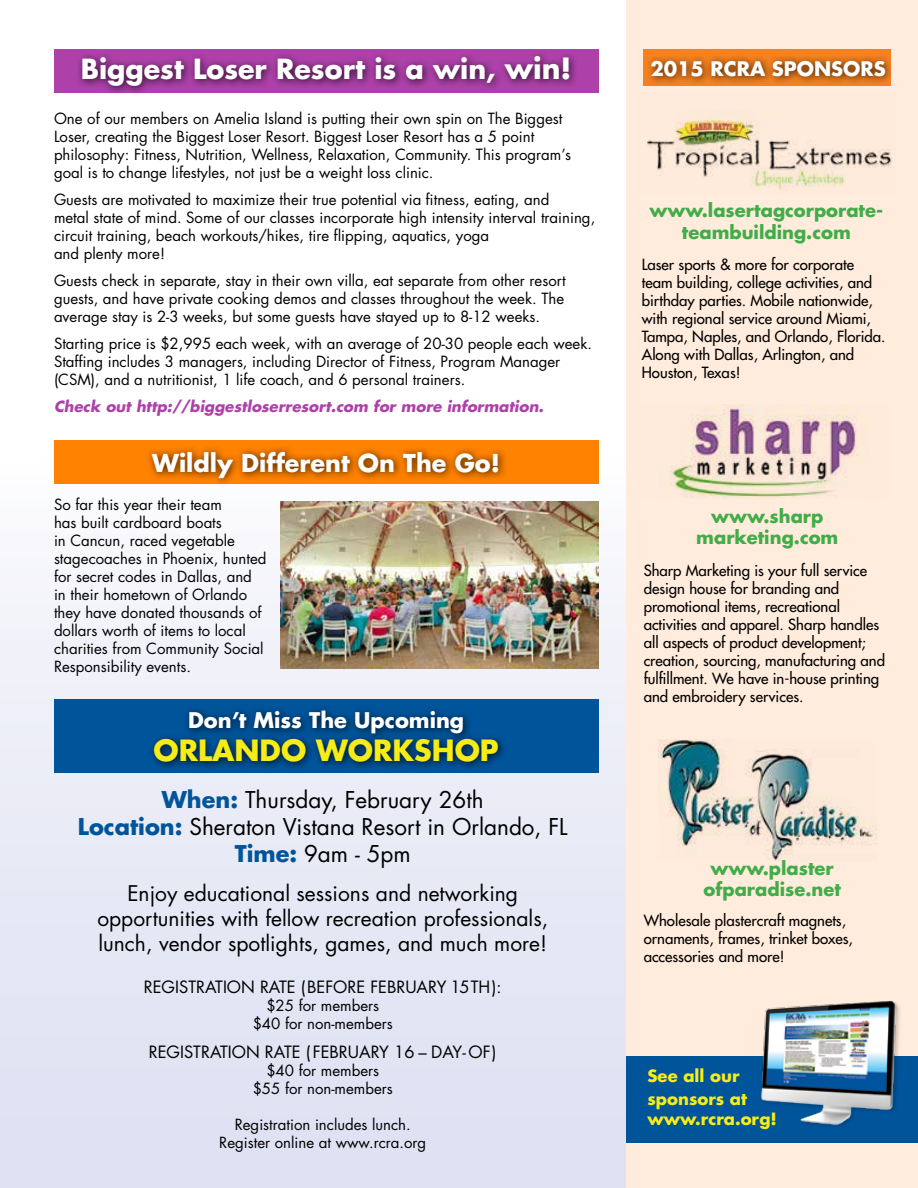
<style>
.page{position:relative;width:918px;height:1188px;background:#fff}
.page>*{position:absolute;margin:0;border:0;box-sizing:border-box;transform-origin:0 0}
.t1{font:700 28.5px "Futura";color:#f7ec16}
.t2{font:700 27px "Futura";color:#fff}
.t3{font:700 24px "Futura";color:#fff}
.t4{font:22.5px/27px "Futura";color:#000;text-align:center}
.t5{font:21px/25.2px "Futura";color:#000;text-align:center}
.t6{font:700 21px "Futura";color:#fff}
.t7{font:700 19.5px "Futura";color:#fff}
.t8{font:700 18px/21.6px "Futura";color:#41ad49;text-align:center}
.t9{font:16.5px "Futura";color:#000}
.t10{font:700 16.5px/23.4px "Futura";color:#f7ec16}
.t11{font:15px/18px "Futura";color:#000}
.t12{font:15px/18px "Futura";color:#000}
.t13{font:italic 700 15px "Futura";color:#ad41a9}
.s1{font-size:28.5px}
.s2{font-weight:700;color:#00549a}
</style>
<div class="page">
<div style="left:0;top:459px;width:629px;height:729px;background:linear-gradient(to bottom,#f8f8fa,#dbdff1)"></div>
<div style="left:626px;top:0;width:292px;height:1188px;background:#ffecdc"></div>
<div style="left:54px;top:49px;width:544px;height:44px;background:#ad41a9"></div>
<div style="left:54px;top:440px;width:544px;height:44px;background:#ff8200"></div>
<div style="left:75px;top:50px;width:503px;height:46px;background:#000;opacity:.75"></div>
<div style="left:145px;top:445px;width:362px;height:42px;background:#000;opacity:.75"></div>
<div style="left:54px;top:699px;width:544px;height:74px;background:#00549a"></div>
<div style="left:148px;top:704px;width:359px;height:67px;background:#000;opacity:.75"></div>
<div style="left:644px;top:49px;width:247px;height:37px;background:#f58220"></div>
<div style="left:645px;top:54px;width:249px;height:31px;background:#000;opacity:.75"></div>
<div style="left:626px;top:1057px;width:292px;height:86px;background:#00549a"></div>
<img style="left:756px;top:1000px;width:146px;height:127px">
<img style="left:647px;top:111px;width:245px;height:79px">
<img style="left:670px;top:404px;width:198px;height:95px">
<img style="left:658px;top:739px;width:219px;height:121px">
<img style="left:281px;top:502px;width:317px;height:166px">
<h2 class="t2" style="left:81px;top:51px;width:492px">Biggest Loser Resort is a win, <span class="s1">win!</span></h2>
<p class="t11" style="left:54px;top:109px;width:519px">One of our members on Amelia Island is putting their own spin on The Biggest Loser, creating the Biggest Loser Resort. Biggest Loser Resort has a 5 point philosophy: Fitness, Nutrition, Wellness, Relaxation, Community. This program’s goal is to change lifestyles, not just be a weight loss clinic.</p>
<p class="t11" style="left:54px;top:190px;width:543px">Guests are motivated to maximize their true potential via fitness, eating, and<br>metal state of mind. Some of our classes incorporate high intensity interval training, circuit training, beach workouts/hikes, tire flipping, aquatics, yoga<br>and plenty more!</p>
<p class="t11" style="left:54px;top:271px;width:513px;text-align:justify">Guests check in separate, stay in their own villa, eat separate from other resort guests, and have private cooking demos and classes throughout the week. The average stay is 2-3 weeks, but some guests have stayed up to 8-12 weeks.</p>
<p class="t11" style="left:54px;top:334px;width:540px">Starting price is $2,995 each week, with an average of 20-30 people each week.<br>Staffing includes 3 managers, including Director of Fitness, Program Manager (CSM), and a nutritionist, 1 life coach, and 6 personal trainers.</p>
<p class="t13" style="left:54px;top:396px;width:491px">Check out http://biggestloserresort.com for more information.</p>
<h3 class="t3" style="left:152px;top:446px;width:349px">Wildly Different On The Go!</h3>
<p class="t11" style="left:54px;top:495px;width:214px">So far this year their team<br>has built cardboard boats<br>in Cancun, raced vegetable stagecoaches in Phoenix, hunted for secret codes in Dallas, and in their hometown of Orlando they have donated thousands of dollars worth of items to local charities from Community Social<br>Responsibility events.</p>
<h3 class="t6" style="left:188px;top:706px;width:278px">Don’t Miss The Upcoming</h3>
<h1 class="t1" style="left:154px;top:731px;width:347px">ORLANDO WORKSHOP</h1>
<h3 class="t4" style="left:78px;top:786px;width:491px"><span class="s2">When:</span> Thursday, February 26th<br><span class="s2">Location:</span> Sheraton Vistana Resort in Orlando, FL<br><span class="s2">Time:</span> 9am - 5pm</h3>
<h3 class="t5" style="left:97px;top:880px;width:452px">Enjoy educational sessions and networking opportunities with fellow recreation professionals, lunch, vendor spotlights, games, and much more!</h3>
<p class="t9" style="left:144px;top:975px;width:359px">REGISTRATION RATE (BEFORE FEBRUARY 15TH):</p>
<p class="t11" style="left:253px;top:996px;width:142px;text-align:center">$25 for members $40 for non-members</p>
<p class="t9" style="left:149px;top:1040px;width:349px">REGISTRATION RATE (FEBRUARY 16 – DAY- OF)</p>
<p class="t11" style="left:253px;top:1061px;width:142px;text-align:center">$40 for members $55 for non-members</p>
<p class="t11" style="left:219px;top:1115px;width:208px;text-align:center">Registration includes lunch.<br>Register online at www.rcra.org</p>
<h3 class="t7" style="left:650px;top:55px;width:237px">2015 RCRA SPONSORS</h3>
<p class="t8" style="left:650px;top:199px;width:235px">www.lasertagcorporate&shy;teambuilding.com</p>
<p class="t12" style="left:642px;top:256px;width:245px">Laser sports &amp; more for corporate team building, college activities, and birthday parties. Mobile nationwide, with regional service around Miami, Tampa, Naples, and Orlando, Florida.<br>Along with Dallas, Arlington, and Houston, Texas!</p>
<p class="t8" style="left:696px;top:505px;width:144px">www.sharp marketing.com</p>
<p class="t12" style="left:644px;top:561px;width:243px">Sharp Marketing is your full service design house for branding and promotional items, recreational activities and apparel. Sharp handles all aspects of product development; creation, sourcing, manufacturing and fulfillment. We have in-house printing and embroidery services.</p>
<p class="t8" style="left:704px;top:857px;width:139px">www.plaster ofparadise.net</p>
<p class="t12" style="left:644px;top:911px;width:211px">Wholesale plastercraft magnets, ornaments, frames, trinket boxes, accessories and more!</p>
<p class="t10" style="left:647px;top:1064px;width:101px">See all our sponsors at</p>
<p class="t10" style="left:647px;top:1107px;width:131px">www.rcra.org!</p>
</div>
